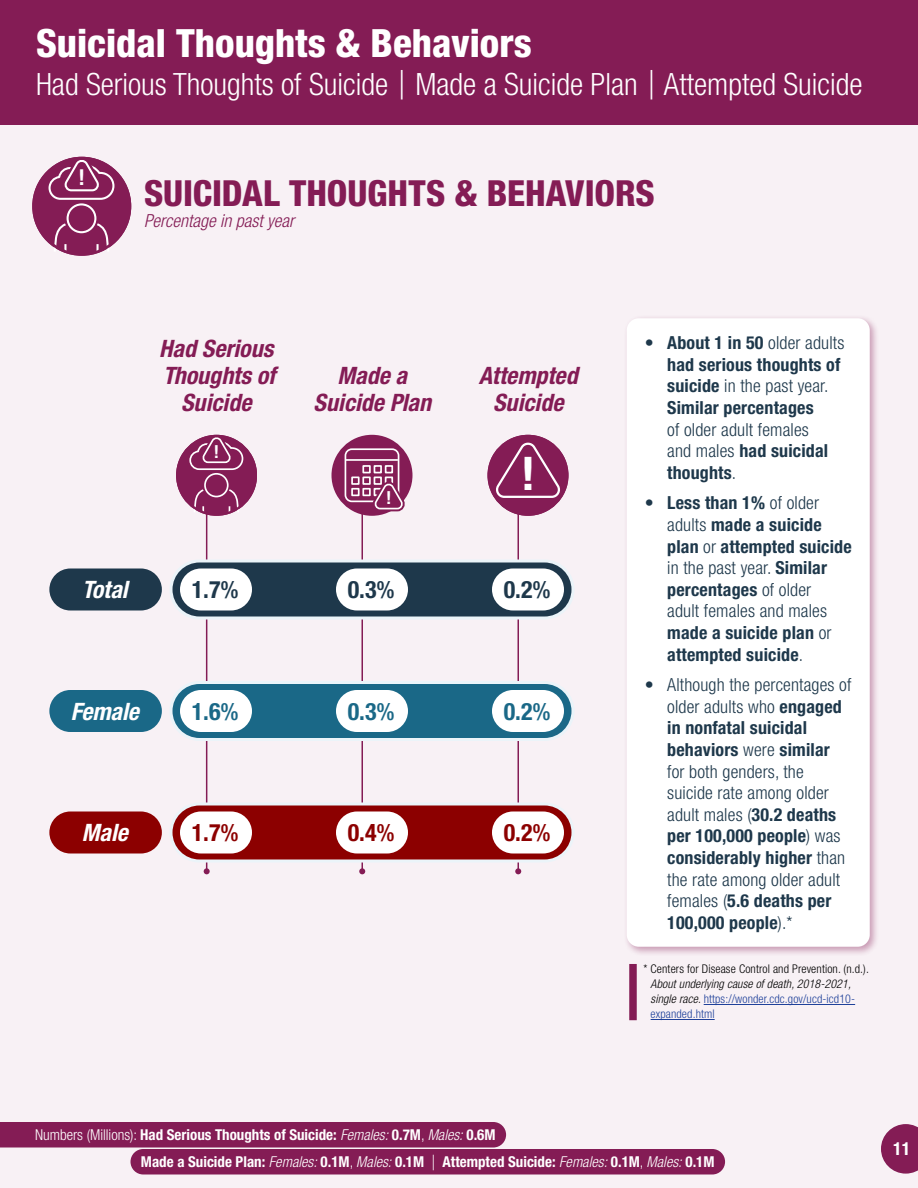
<style>
.page{position:relative;width:918px;height:1188px;background:#fff}
.page>*{position:absolute;margin:0;border:0;box-sizing:border-box;transform-origin:0 0}
.t1{font:700 condensed 46.35px "Helvetica Neue LT Std";color:#fff;scale:1.06 1}
.t2{font:800 condensed 39px "Helvetica Neue LT Std";color:#fff}
.t3{font:800 condensed 36px "Helvetica Neue LT Std";color:#841c55}
.t4{font:300 condensed 30.75px "Helvetica Neue LT Std";color:#fff}
.t5{font:italic 700 condensed 24px/27px "Helvetica Neue LT Std";color:#841c55;text-align:center}
.t6{font:italic 700 condensed 24px "Helvetica Neue LT Std";color:#fff}
.t7{font:700 condensed 24px "Helvetica Neue LT Std";color:#8c0000}
.t8{font:700 condensed 24px "Helvetica Neue LT Std";color:#1a6887}
.t9{font:700 condensed 24px "Helvetica Neue LT Std";color:#1e384b}
.t10{font:700 condensed 22.05px "Helvetica Neue LT Std";color:#fff}
.t11{font:700 condensed 18px/21.6px "Helvetica Neue LT Std";letter-spacing:.01em;color:#1e384b}
.t12{font:300 condensed 18px/21.6px "Helvetica Neue LT Std";letter-spacing:.01em;color:#1e384b}
.t13{font:italic 300 condensed 18px "Helvetica Neue LT Std";color:#841c55}
.t14{font:700 condensed 18px "Helvetica Neue LT Std";color:#fff}
.t15{font:700 condensed 15px "Helvetica Neue LT Std";color:#fff}
.t16{font:italic 300 condensed 12px/15px "Helvetica Neue LT Std";letter-spacing:.01em;color:#000}
.s1{font-size:39.9px}
.s2{font-weight:500}
.s3{font-weight:300}
.s4{font-weight:700}
.s5{font-style:normal}
.s6{font-style:normal;color:#1f419a}
.s7{font-weight:300;font-style:italic}
.s8{font-weight:300;font-size:21px}
.s9{font-size:16.5px}
</style>
<div class="page">
<div style="left:0;top:106px;width:918px;height:1082px;background:#f8f1f5"></div>
<div style="left:0;top:0;width:918px;height:124px;background:#841c55"></div>
<div style="left:629px;top:964px;width:8px;height:56px;background:#841c55"></div>
<hr style="left:704px;top:1004px;width:151px;height:1px;background:#1f419a">
<hr style="left:651px;top:1019px;width:64px;height:1px;background:#1f419a">
<div style="left:624px;top:315px;width:256px;height:642px;background:#841c55;opacity:.4"></div>
<div style="left:627px;top:318px;width:243px;height:629px;background:#fff;border-radius:12px"></div>
<div style="left:0;top:1122px;width:506px;height:26px;background:#841c55"></div>
<div style="left:130px;top:1149px;width:595px;height:25px;background:#841c55;border-radius:13px"></div>
<svg style="left:32px;top:157px;width:99px;height:99px"></svg>
<hr style="left:206px;top:472px;width:1px;height:399px;background:#841c55">
<svg style="left:204px;top:868px;width:6px;height:6px"></svg>
<hr style="left:362px;top:472px;width:1px;height:399px;background:#841c55">
<svg style="left:359px;top:868px;width:6px;height:6px"></svg>
<hr style="left:518px;top:472px;width:1px;height:399px;background:#841c55">
<svg style="left:515px;top:868px;width:6px;height:6px"></svg>
<div style="left:171px;top:804px;width:402px;height:57px;background:#8c0000;border-radius:28px"></div>
<div style="left:170px;top:802px;width:404px;height:60px;border:3px solid #ebf4f9;border-radius:28px"></div>
<div style="left:171px;top:682px;width:402px;height:58px;background:#1a6887;border-radius:28px"></div>
<div style="left:170px;top:681px;width:404px;height:60px;border:3px solid #ebf4f9;border-radius:28px"></div>
<div style="left:171px;top:561px;width:402px;height:57px;background:#1e384b;border-radius:28px"></div>
<div style="left:170px;top:560px;width:404px;height:60px;border:3px solid #ebf4f9;border-radius:28px"></div>
<div style="left:180px;top:812px;width:72px;height:42px;background:#fff;border-radius:21px"></div>
<div style="left:180px;top:690px;width:72px;height:42px;background:#fff;border-radius:21px"></div>
<div style="left:180px;top:568px;width:72px;height:42px;background:#fff;border-radius:21px"></div>
<div style="left:336px;top:812px;width:72px;height:42px;background:#fff;border-radius:21px"></div>
<div style="left:336px;top:690px;width:72px;height:42px;background:#fff;border-radius:21px"></div>
<div style="left:336px;top:568px;width:72px;height:42px;background:#fff;border-radius:21px"></div>
<div style="left:492px;top:812px;width:72px;height:42px;background:#fff;border-radius:21px"></div>
<div style="left:492px;top:690px;width:72px;height:42px;background:#fff;border-radius:21px"></div>
<div style="left:492px;top:568px;width:72px;height:42px;background:#fff;border-radius:21px"></div>
<div style="left:49px;top:812px;width:113px;height:42px;background:#8c0000;border-radius:21px"></div>
<div style="left:49px;top:690px;width:113px;height:42px;background:#1a6887;border-radius:21px"></div>
<div style="left:49px;top:568px;width:113px;height:42px;background:#1e384b;border-radius:21px"></div>
<svg style="left:176px;top:435px;width:81px;height:81px"></svg>
<div style="left:332px;top:435px;width:80px;height:81px;background:#841c55;border-radius:50%"></div>
<div style="left:345px;top:448px;width:54px;height:54px;border:2px solid #fff;border-radius:6px"></div>
<hr style="left:345px;top:459px;width:53px;height:2px;background:#fff">
<div style="left:362px;top:465px;width:9px;height:8px;border:2px solid #fff"></div>
<div style="left:374px;top:465px;width:8px;height:8px;border:2px solid #fff"></div>
<div style="left:385px;top:465px;width:8px;height:8px;border:2px solid #fff"></div>
<div style="left:351px;top:477px;width:9px;height:8px;border:2px solid #fff"></div>
<div style="left:362px;top:477px;width:9px;height:8px;border:2px solid #fff"></div>
<div style="left:351px;top:488px;width:9px;height:8px;border:2px solid #fff"></div>
<div style="left:362px;top:488px;width:9px;height:8px;border:2px solid #fff"></div>
<svg style="left:367px;top:476px;width:39px;height:38px"></svg>
<svg style="left:488px;top:435px;width:80px;height:81px"></svg>
<svg style="left:881px;top:1124px;width:37px;height:50px;background:#973f6f"></svg>
<h2 class="t2" style="left:36px;top:19px;width:497px">Suicidal Thoughts &amp; Behaviors</h2>
<h3 class="t4" style="left:36px;top:66px;width:828px">Had Serious Thoughts of Suicide <span class="s1">|</span> Made a Suicide Plan <span class="s1">|</span> Attempted Suicide</h3>
<p class="t10" style="left:78px;top:164px;width:8px">!</p>
<h4 class="t3" style="left:144px;top:171px;width:512px">SUICIDAL THOUGHTS &amp; BEHAVIORS</h4>
<p class="t13" style="left:144px;top:211px;width:152px">Percentage in past year</p>
<p class="t5" style="left:159px;top:335px;width:118px">Had Serious<br>Thoughts of<br>Suicide</p>
<p class="t14" style="left:214px;top:440px;width:7px">!</p>
<p class="t6" style="left:82px;top:575px;width:47px">Total</p>
<p class="t9" style="left:192px;top:575px;width:49px">1.7<span class="s2">%</span></p>
<p class="t5" style="left:314px;top:362px;width:119px">Made a<br>Suicide Plan</p>
<p class="t5" style="left:479px;top:362px;width:100px">Attempted<br>Suicide</p>
<p class="t14" style="left:386px;top:487px;width:7px">!</p>
<p class="t9" style="left:348px;top:575px;width:49px">0.3<span class="s2">%</span></p>
<h1 class="t1" style="left:521px;top:445px;width:15px">!</h1>
<p class="t9" style="left:504px;top:575px;width:49px">0.2<span class="s2">%</span></p>
<p class="t6" style="left:71px;top:697px;width:70px">Female</p>
<p class="t8" style="left:192px;top:697px;width:49px">1.6<span class="s2">%</span></p>
<p class="t8" style="left:348px;top:697px;width:49px">0.3<span class="s2">%</span></p>
<p class="t8" style="left:504px;top:697px;width:49px">0.2<span class="s2">%</span></p>
<p class="t6" style="left:82px;top:818px;width:48px">Male</p>
<p class="t7" style="left:192px;top:818px;width:49px">1.7<span class="s2">%</span></p>
<p class="t7" style="left:348px;top:818px;width:49px">0.4<span class="s2">%</span></p>
<p class="t7" style="left:504px;top:818px;width:49px">0.2<span class="s2">%</span></p>
<p class="t11" style="left:667px;top:332px;width:179px;text-indent:-22px"><span class="s3">•</span> About 1 in 50 <span class="s3">older adults </span>had serious thoughts of suicide <span class="s3">in the past year.<br></span>Similar percentages<br><span class="s3">of older adult females<br>and males</span> had suicidal thoughts<span class="s3">.</span></p>
<p class="t11" style="left:667px;top:492px;width:186px;text-indent:-22px"><span class="s3">•</span> Less than 1% <span class="s3">of older adults</span> made a suicide plan <span class="s3">or</span> attempted suicide <span class="s3">in the past year.</span> Similar percentages <span class="s3">of older<br>adult females and males </span>made a suicide plan <span class="s3">or </span>attempted suicide<span class="s3">.</span></p>
<p class="t12" style="left:667px;top:674px;width:186px;text-indent:-22px">• Although the percentages of older adults who <span class="s4">engaged in nonfatal suicidal behaviors</span> were <span class="s4">similar </span>for both genders, the suicide rate among older adult males (<span class="s4">30.2 deaths per 100,000 people</span>) was <span class="s4">considerably higher</span> than the rate among older adult females (<span class="s4">5.6 deaths per<br>100,000 people</span>).*</p>
<p class="t16" style="left:651px;top:962px;width:220px;text-indent:-7px"><span class="s5">* Centers for Disease Control and Prevention. (n.d.).<br></span>About underlying cause of death, 2018-2021, single race<span class="s5">.</span> <span class="s6">https://wonder.cdc.gov/ucd-icd10- expanded.html</span></p>
<p class="t15" style="left:35px;top:1126px;width:462px"><span class="s3">Numbers (Millions):</span> Had Serious Thoughts of Suicide: <span class="s7">Females:</span> 0.7M<span class="s3">,</span> <span class="s7">Males:</span> 0.6M</p>
<p class="t15" style="left:141px;top:1153px;width:575px">Made a Suicide Plan: <span class="s7">Females:</span> 0.1M<span class="s3">,</span> <span class="s7">Males:</span> 0.1M <span class="s8">|</span> Attempted Suicide: <span class="s7">Females:</span> 0.1M<span class="s3">,</span> <span class="s7">Males:</span> 0.1M</p>
<p class="t14" style="left:893px;top:1138px;width:20px">11<span class="s9">11</span></p>
</div>
